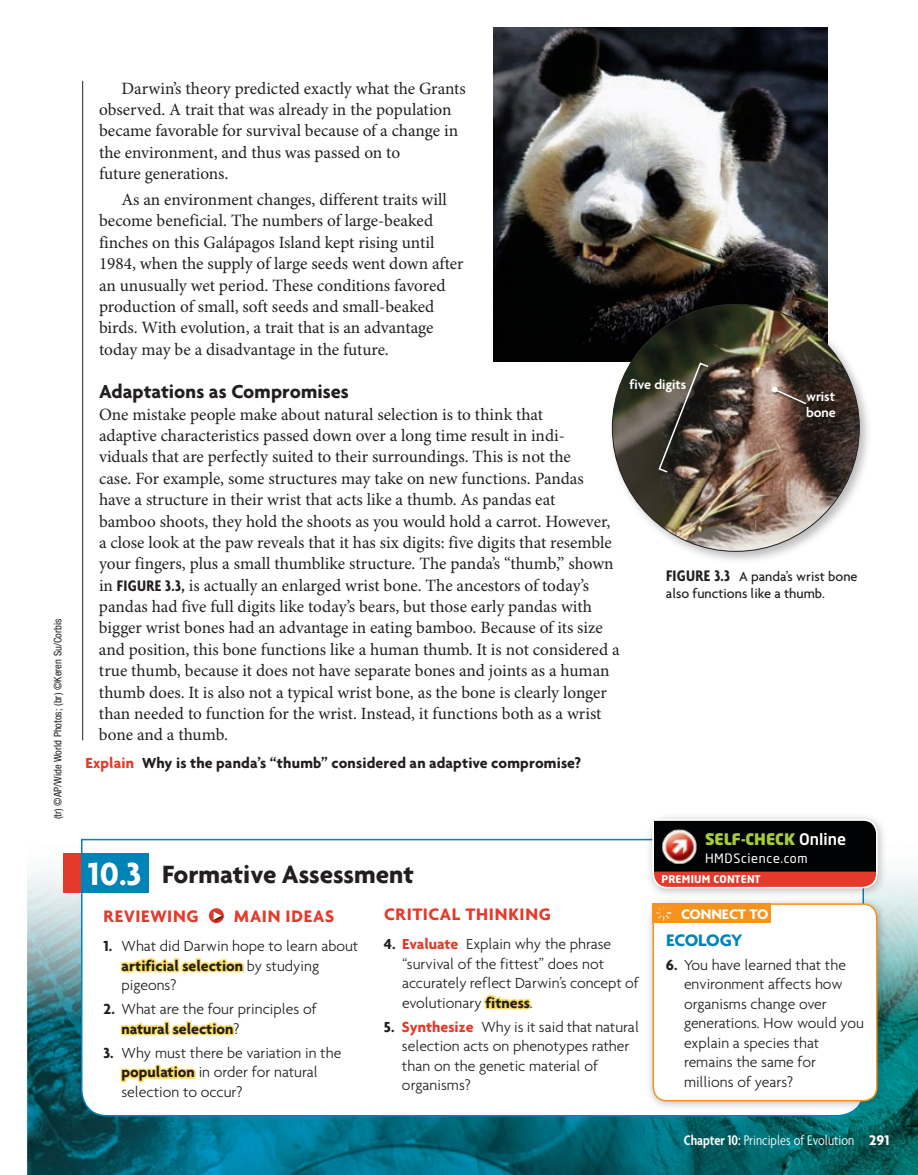
<style>
.page{position:relative;width:918px;height:1175px;background:#fff}
.page>*{position:absolute;margin:0;border:0;box-sizing:border-box;transform-origin:0 0}
.t1{font:700 34.5px "Agenda";color:#fff}
.t2{font:700 27px "Agenda";color:#231f20}
.t3{font:700 20.25px "Agenda";color:#231f20}
.t4{font:700 18px "Agenda";letter-spacing:.045em;color:#e43a2b}
.t5{font:700 18px "Agenda";color:#0083b6}
.t6{font:17.25px/21.3px "Minion Pro";letter-spacing:-.005em;color:#231f20}
.t7{font:300 15.75px/19.5px "Agenda";color:#231f20}
.t8{font:700 15.75px "Agenda";letter-spacing:.01em;color:#231f20}
.t9{font:900 15.75px "Neo Sans Std";color:#a6ce39}
.t10{font:300 condensed 15px "Agenda";color:#fff}
.t11{font:700 15px "Agenda";letter-spacing:-.005em;color:#fff}
.t12{font:500 14.25px/16.5px "Agenda";color:#231f20}
.t13{font:600 14.25px/16.5px "Agenda";color:#fff}
.t14{font:12.75px "Neo Sans Std";letter-spacing:.05em;color:#fff}
.t15{font:condensed 10.5px "Helvetica Neue LT Std";color:#231f20}
.t16{font:700 10.5px "Neo Sans Std";letter-spacing:.02em;color:#fff}
.s1{font-family:"Agenda";font-weight:700;font-stretch:condensed;font-size:16.5px}
.s2{color:#e43a2b}
.s3{font-weight:700;font-stretch:condensed;font-size:16.5px}
.s4{font-weight:500;color:#fff}
.s5{font-weight:700}
.s6{font-weight:700;color:#e43a2b}
.s7{font-weight:600}
.s8{font-weight:700;font-stretch:normal}
</style>
<div class="page">
<img style="left:27px;top:853px;width:891px;height:321px">
<div style="left:63px;top:854px;width:19px;height:38px;background:#e43a2b"></div>
<svg style="left:80px;top:838px;width:785px;height:279px"></svg>
<div style="left:645px;top:895px;width:242px;height:215px;background:#231f20;opacity:.3"></div>
<div style="left:653px;top:904px;width:224px;height:196px;background:#fff;border-radius:14px"></div>
<div style="left:652px;top:903px;width:226px;height:198px;border:2px solid #f7931d;border-radius:14px"></div>
<div style="left:652px;top:903px;width:119px;height:19px;background:#f7931d"></div>
<svg style="left:656px;top:905px;width:15px;height:15px"></svg>
<div style="left:645px;top:811px;width:242px;height:86px;background:#231f20;opacity:.3"></div>
<div style="left:652px;top:819px;width:226px;height:69px;border:2px solid #fff;border-radius:14px"></div>
<svg style="left:652px;top:818px;width:226px;height:68px;background:#4b2623"></svg>
<img style="left:493px;top:27px;width:335px;height:334px">
<div style="left:608px;top:300px;width:264px;height:264px;background:#231f20;opacity:.3"></div>
<img style="left:612px;top:304px;width:247px;height:247px;border-radius:123px">
<div style="left:658px;top:362px;width:53px;height:113px;background:#231f20;opacity:.75"></div>
<svg style="left:657px;top:361px;width:53px;height:113px;background:#454038"></svg>
<div style="left:772px;top:386px;width:37px;height:21px;background:#231f20;opacity:.75"></div>
<svg style="left:772px;top:386px;width:36px;height:20px"></svg>
<div style="left:209px;top:908px;width:15px;height:15px;background:#e43a2b;border-radius:50%"></div>
<svg style="left:213px;top:910px;width:11px;height:13px"></svg>
<svg style="left:119px;top:956px;width:127px;height:21px"></svg>
<svg style="left:119px;top:1019px;width:117px;height:21px"></svg>
<svg style="left:119px;top:1063px;width:78px;height:21px"></svg>
<svg style="left:483px;top:993px;width:50px;height:18px"></svg>
<hr style="left:82px;top:81px;width:1px;height:659px;background:#231f20">
<p class="t15" style="left:52px;top:819px;width:202px;rotate:-90deg">(tr) ©AP/Wide World Photos; (br) ©Keren Su/Corbis</p>
<p class="t6" style="left:99px;top:78px;width:368px;text-indent:22px">Darwin’s theory predicted exactly what the Grants observed. A trait that was already in the population became favorable for survival because of a change in the environment, and thus was passed on to<br>future generations.</p>
<p class="t6" style="left:99px;top:189px;width:366px;text-indent:22px">As an environment changes, different traits will become beneficial. The numbers of large-beaked finches on this Galápagos Island kept rising until 1984, when the supply of large seeds went down after an unusually wet period. These conditions favored production of small, soft seeds and small-beaked birds. With evolution, a trait that is an advantage today may be a disadvantage in the future.</p>
<p class="t3" style="left:99px;top:379px;width:251px">Adaptations as Compromises</p>
<p class="t6" style="left:99px;top:404px;width:522px">One mistake people make about natural selection is to think that<br>adaptive characteristics passed down over a long time result in indi-<br>viduals that are perfectly suited to their surroundings. This is not the<br>case. For example, some structures may take on new functions. Pandas have a structure in their wrist that acts like a thumb. As pandas eat<br>bamboo shoots, they hold the shoots as you would hold a carrot. However, a close look at the paw reveals that it has six digits: five digits that resemble your fingers, plus a small thumblike structure. The panda’s “thumb,” shown in <span class="s1">FIGURE 3.3,</span> is actually an enlarged wrist bone. The ancestors of today’s pandas had five full digits like today’s bears, but those early pandas with bigger wrist bones had an advantage in eating bamboo. Because of its size and position, this bone functions like a human thumb. It is not considered a true thumb, because it does not have separate bones and joints as a human thumb does. It is also not a typical wrist bone, as the bone is clearly longer than needed to function for the wrist. Instead, it functions both as a wrist bone and a thumb.</p>
<p class="t8" style="left:86px;top:753px;width:497px"><span class="s2">Explain</span> Why is the panda’s “thumb” considered an adaptive compromise?</p>
<p class="t13" style="left:630px;top:377px;width:58px">five digits</p>
<p class="t13" style="left:806px;top:389px;width:31px">wrist bone</p>
<p class="t12" style="left:666px;top:568px;width:193px"><span class="s3">FIGURE 3.3</span> A panda’s wrist bone also functions like a thumb.</p>
<h1 class="t1" style="left:88px;top:853px;width:55px">10.3</h1>
<h2 class="t2" style="left:162px;top:857px;width:253px">Formative Assessment</h2>
<p class="t9" style="left:705px;top:828px;width:143px">SELF-CHECK <span class="s4">Online</span></p>
<p class="t14" style="left:705px;top:850px;width:104px">HMDScience.com</p>
<p class="t16" style="left:662px;top:872px;width:101px">PREMIUM CONTENT</p>
<p class="t4" style="left:104px;top:905px;width:60px">Revi ewin</p>
<p class="t4" style="left:187px;top:905px;width:14px">g</p>
<p class="t4" style="left:234px;top:905px;width:27px">Main</p>
<p class="t4" style="left:286px;top:905px;width:39px">Ideas</p>
<p class="t7" style="left:122px;top:936px;width:238px;text-indent:-18px"><span class="s5">1.</span> What did Darwin hope to learn about <span class="s5">artificial selection</span> by studying pigeons?</p>
<p class="t7" style="left:122px;top:999px;width:197px;text-indent:-18px"><span class="s5">2.</span> What are the four principles of <span class="s5">natural selection</span>?</p>
<p class="t7" style="left:122px;top:1042px;width:221px;text-indent:-18px"><span class="s5">3.</span> Why must there be variation in the <span class="s5">population</span> in order for natural selection to occur?</p>
<p class="t4" style="left:384px;top:902px;width:22px">Critical</p>
<p class="t4" style="left:466px;top:902px;width:12px">thinkin</p>
<p class="t4" style="left:539px;top:902px;width:14px">g</p>
<p class="t7" style="left:402px;top:934px;width:238px;text-indent:-18px"><span class="s5">4.</span> <span class="s6">Evaluate</span> Explain why the phrase “survival of the fittest” does not accurately reflect Darwin’s concept of evolutionary <span class="s5">fitness</span>.</p>
<p class="t7" style="left:402px;top:1016px;width:238px;text-indent:-18px"><span class="s5">5.</span> <span class="s6">Synthesize</span> Why is it said that natural selection acts on phenotypes rather than on the genetic material of organisms?</p>
<p class="t11" style="left:681px;top:904px;width:89px">CONNECT TO</p>
<p class="t5" style="left:666px;top:928px;width:12px">Ecolo</p>
<p class="t5" style="left:720px;top:928px;width:22px">gy</p>
<p class="t7" style="left:684px;top:954px;width:182px;text-indent:-18px"><span class="s5">6.</span> You have learned that the environment affects how organisms change over generations. How would you explain a species that remains the same for millions of years?</p>
<p class="t10" style="left:684px;top:1132px;width:207px"><span class="s7">Chapter 10:</span> Principles of Evolution <span class="s8">291</span></p>
</div>
